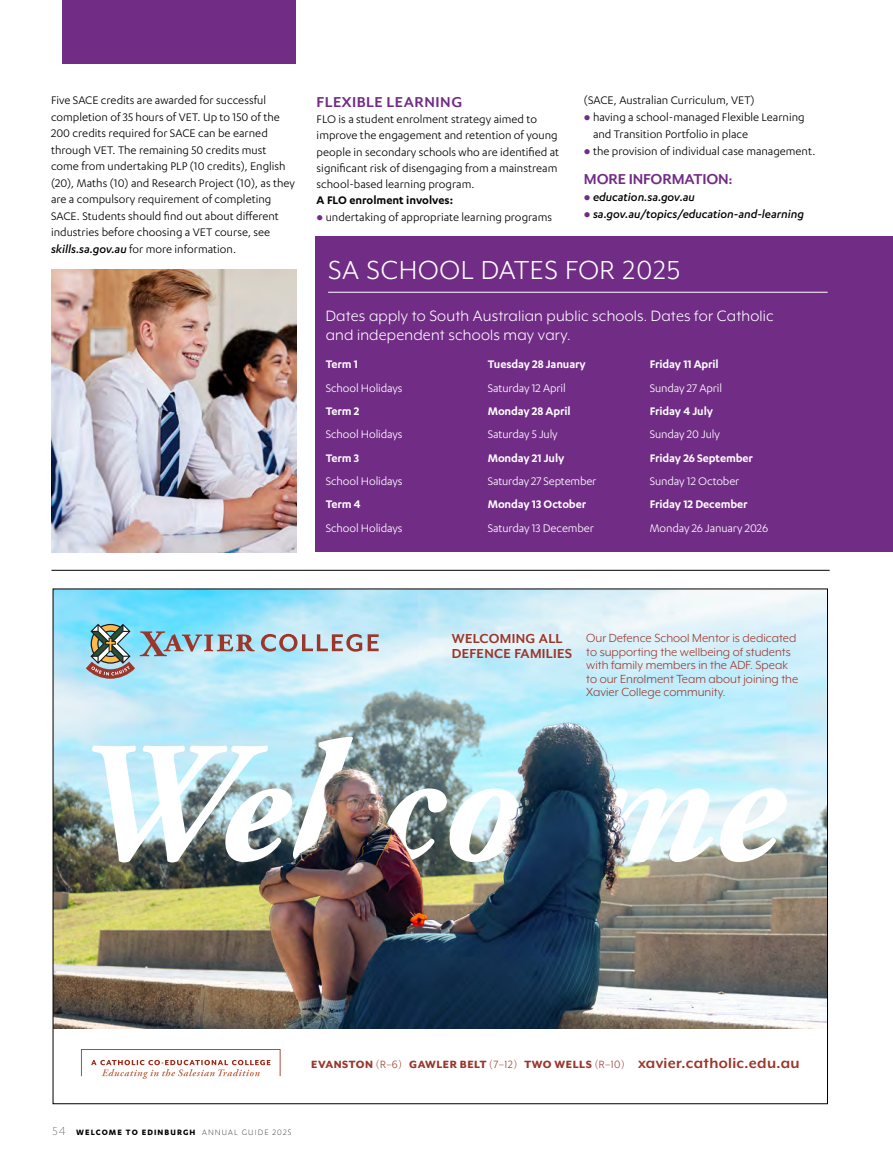
<style>
.page{position:relative;width:893px;height:1170px;background:#fff}
.page>*{position:absolute;margin:0;border:0;box-sizing:border-box;transform-origin:0 0}
.t1{font:italic 700 171.9px "Adobe Garamond Pro";color:#fff}
.t2{font:30px "Mr Eaves XL Mod OT";letter-spacing:.03em;color:#fff}
.t3{font:17.25px/19.5px "Mr Eaves XL Mod OT";letter-spacing:.01em;color:#fff}
.t4{font:700 16.5px "Mr Eaves Mod OT";letter-spacing:.03em;color:#712c86}
.t5{font:700 16.5px "Mr Eaves Mod OT";letter-spacing:-.01em;color:#712c86}
.t6{font:700 15px/15px "Mr Eaves XL Mod OT";letter-spacing:.02em;color:#9b362b}
.t7{font:13.5px/13.5px "Mr Eaves XL Mod OT";color:#9b362b}
.t8{font:12.75px/16.5px "Karbon";color:#000}
.t9{font:12.75px "Karbon";letter-spacing:-.01em;color:#fff}
.t10{font:600 12.75px "Karbon";letter-spacing:-.01em;color:#fff}
.t11{font:italic 500 12.75px "Karbon";color:#000}
.t12{font:600 12.75px "Karbon";color:#000}
.t13{font:800 12px "Mr Eaves XL Mod OT";letter-spacing:.05em;color:#9b362b}
.t14{font:700 9px "Karbon";letter-spacing:.12em;color:#000}
.s1{font-weight:500;font-style:italic}
.s2{color:#712c86}
.s3{font-weight:400}
.s4{font-weight:700;font-size:16.8px}
.s5{font-weight:300;font-size:13.5px;color:#58595b}
.s6{font-weight:300}
</style>
<div class="page">
<div style="left:316px;top:236px;width:577px;height:316px;background:#712c86"></div>
<img style="left:55px;top:590px;width:771px;height:438px">
<svg style="left:261px;top:633px;width:101px;height:18px;background:#b6abaf"></svg>
<svg style="left:368px;top:634px;width:11px;height:17px"></svg>
<svg style="left:86px;top:623px;width:169px;height:55px;background:#9bc0ca"></svg>
<svg style="left:81px;top:1049px;width:200px;height:29px"></svg>
<hr style="left:51px;top:570px;width:779px;height:1px;background:#000">
<div style="left:62px;top:0;width:234px;height:64px;background:#712c86"></div>
<hr style="left:328px;top:292px;width:500px;height:1px;background:#fff">
<img style="left:51px;top:269px;width:245px;height:283px">
<p class="t8" style="left:51px;top:92px;width:246px">Five SACE credits are awarded for successful completion of 35 hours of VET. Up to 150 of the 200 credits required for SACE can be earned through VET. The remaining 50 credits must come from undertaking PLP (10 credits), English (20), Maths (10) and Research Project (10), as they are a compulsory requirement of completing SACE. Students should find out about different industries before choosing a VET course, see <span class="s1">skills.sa.gov.au</span> for more information.</p>
<p class="t4" style="left:317px;top:93px;width:147px">FLEXIBLE LEARNING</p>
<p class="t8" style="left:317px;top:111px;width:244px">FLO is a student enrolment strategy aimed to improve the engagement and retention of young people in secondary schools who are identified at significant risk of disengaging from a mainstream school-based learning program.</p>
<p class="t12" style="left:317px;top:193px;width:138px">A FLO enrolment involves:</p>
<p class="t8" style="left:317px;top:208px;width:237px"><span class="s2">●</span> undertaking of appropriate learning programs</p>
<p class="t8" style="left:584px;top:92px;width:172px">(SACE, Australian Curriculum, VET)</p>
<p class="t8" style="left:593px;top:109px;width:213px;text-indent:-9px"><span class="s2">●</span> having a school-managed Flexible Learning and Transition Portfolio in place</p>
<p class="t8" style="left:584px;top:142px;width:233px"><span class="s2">●</span> the provision of individual case management.</p>
<p class="t5" style="left:584px;top:170px;width:150px">MORE INFORMATION:</p>
<p class="t11" style="left:584px;top:190px;width:112px"><span class="s2">●</span> education.sa.gov.au</p>
<p class="t11" style="left:584px;top:207px;width:222px"><span class="s2">●</span> sa.gov.au/topics/education-and-learning</p>
<h2 class="t2" style="left:328px;top:254px;width:354px">SA SCHOOL DATES FOR 2025</h2>
<h3 class="t3" style="left:326px;top:305px;width:450px">Dates apply to South Australian public schools. Dates for Catholic and independent schools may vary.</h3>
<p class="t10" style="left:326px;top:357px;width:34px">Term 1</p>
<p class="t10" style="left:488px;top:357px;width:100px">Tuesday 28 January</p>
<p class="t10" style="left:650px;top:357px;width:70px">Friday 11 April</p>
<p class="t9" style="left:326px;top:380px;width:78px">School Holidays</p>
<p class="t9" style="left:488px;top:380px;width:80px">Saturday 12 April</p>
<p class="t9" style="left:650px;top:380px;width:74px">Sunday 27 April</p>
<p class="t10" style="left:326px;top:404px;width:35px">Term 2</p>
<p class="t10" style="left:488px;top:404px;width:84px">Monday 28 April</p>
<p class="t10" style="left:650px;top:404px;width:65px">Friday 4 July</p>
<p class="t9" style="left:326px;top:427px;width:78px">School Holidays</p>
<p class="t9" style="left:488px;top:427px;width:71px">Saturday 5 July</p>
<p class="t9" style="left:650px;top:427px;width:72px">Sunday 20 July</p>
<p class="t10" style="left:326px;top:450px;width:35px">Term 3</p>
<p class="t10" style="left:488px;top:450px;width:78px">Monday 21 July</p>
<p class="t10" style="left:650px;top:450px;width:105px">Friday 26 September</p>
<p class="t9" style="left:326px;top:474px;width:78px">School Holidays</p>
<p class="t9" style="left:488px;top:474px;width:110px">Saturday 27 September</p>
<p class="t9" style="left:650px;top:474px;width:91px">Sunday 12 October</p>
<p class="t10" style="left:326px;top:497px;width:37px">Term 4</p>
<p class="t10" style="left:488px;top:497px;width:100px">Monday 13 October</p>
<p class="t10" style="left:650px;top:497px;width:99px">Friday 12 December</p>
<p class="t9" style="left:326px;top:521px;width:78px">School Holidays</p>
<p class="t9" style="left:488px;top:521px;width:108px">Saturday 13 December</p>
<p class="t9" style="left:650px;top:521px;width:120px">Monday 26 January 2026</p>
<p class="t6" style="left:452px;top:631px;width:122px">WELCOMING ALL<br>DEFENCE FAMILIES</p>
<p class="t7" style="left:586px;top:631px;width:214px">Our Defence School Mentor is dedicated to supporting the wellbeing of students with family members in the ADF. Speak to our Enrolment Team about joining the Xavier College community.</p>
<h1 class="t1" style="left:68px;top:706px;width:715px">Wel co me</h1>
<p class="t13" style="left:311px;top:1057px;width:490px">EVANSTON <span class="s3">(R–6)</span> GAWLER BELT <span class="s3">(7–12)</span> TWO WELLS <span class="s3">(R–10)</span> <span class="s4">xavier.catholic.edu.au</span></p>
<p class="t14" style="left:52px;top:1127px;width:241px"><span class="s5">54</span> WELCOME TO EDINBURGH <span class="s6">ANNUAL GUIDE 2025</span></p>
</div>
